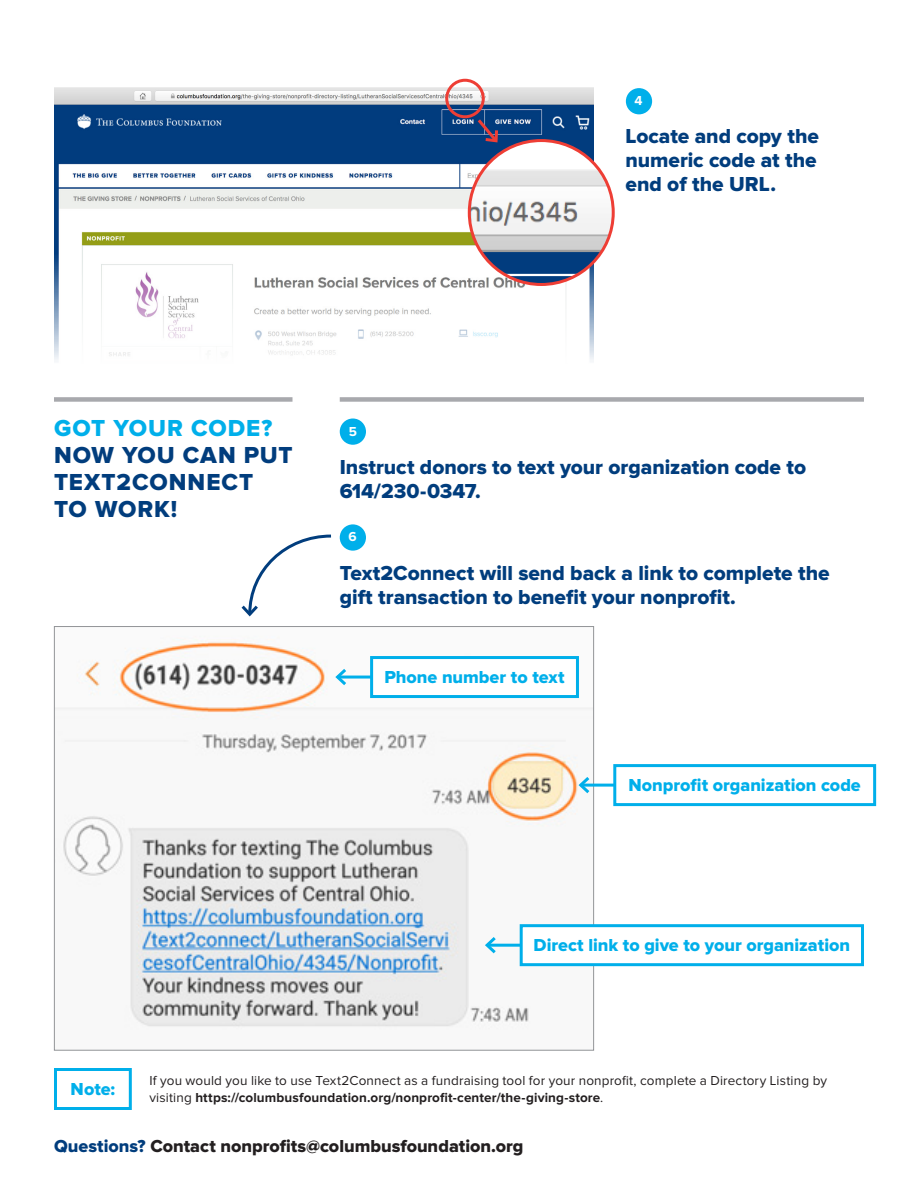
<style>
.page{position:relative;width:918px;height:1188px;background:#fff}
.page>*{position:absolute;margin:0;border:0;box-sizing:border-box;transform-origin:0 0}
.t1{font:24px/27px "Proxima Nova Extrabld";letter-spacing:.04em;color:#013d7d}
.t2{font:24px "Proxima Nova Extrabld";letter-spacing:.04em;color:#00afea}
.t3{font:21px/24px "Proxima Nova Extrabld";color:#013d7d}
.t4{font:18px "Proxima Nova Extrabld";color:#00afea}
.t5{font:18px "Proxima Nova Extrabld";color:#231f20}
.t6{font:13.5px/16.5px "Proxima Nova";letter-spacing:.01em;color:#231f20}
.t7{font:700 13.5px "Proxima Nova";color:#fff}
.s1{font-weight:700}
.s2{color:#013d7d}
</style>
<div class="page">
<div style="left:626px;top:88px;width:26px;height:26px;background:#00afea;border-radius:50%"></div>
<div style="left:340px;top:418px;width:26px;height:27px;background:#00afea;border-radius:50%"></div>
<div style="left:340px;top:524px;width:26px;height:27px;background:#00afea;border-radius:50%"></div>
<img style="left:54px;top:88px;width:540px;height:272px">
<div style="left:469px;top:141px;width:144px;height:143px;background:#fff;border-radius:50%"></div>
<img style="left:469px;top:169px;width:142px;height:115px">
<div style="left:468px;top:139px;width:147px;height:147px;border:3px solid #ee3e35;border-radius:50%"></div>
<div style="left:445px;top:79px;width:40px;height:39px;border:3px solid #ee3e35;border-radius:50%"></div>
<svg style="left:475px;top:116px;width:25px;height:29px"></svg>
<div style="left:54px;top:397px;width:238px;height:5px;background:#a8a9ad"></div>
<div style="left:340px;top:397px;width:524px;height:5px;background:#a8a9ad"></div>
<img style="left:56px;top:639px;width:536px;height:388px">
<div style="left:521px;top:926px;width:341px;height:39px;background:#fff"></div>
<div style="left:520px;top:924px;width:344px;height:42px;border:3px solid #00afea"></div>
<div style="left:613px;top:764px;width:263px;height:42px;border:3px solid #00afea"></div>
<div style="left:372px;top:658px;width:205px;height:39px;background:#fff"></div>
<div style="left:370px;top:656px;width:209px;height:42px;border:3px solid #00afea"></div>
<hr style="left:487px;top:944px;width:34px;height:3px;background:#00afea">
<svg style="left:483px;top:934px;width:16px;height:23px"></svg>
<hr style="left:581px;top:784px;width:33px;height:3px;background:#00afea">
<svg style="left:576px;top:774px;width:17px;height:22px"></svg>
<hr style="left:338px;top:676px;width:33px;height:3px;background:#00afea">
<svg style="left:333px;top:666px;width:16px;height:22px"></svg>
<svg style="left:241px;top:534px;width:90px;height:83px"></svg>
<div style="left:54px;top:1068px;width:78px;height:42px;border:3px solid #00afea"></div>
<p class="t7" style="left:635px;top:94px;width:10px">4</p>
<p class="t3" style="left:626px;top:125px;width:195px;text-align:justify">Locate and copy the numeric code at the end of the URL.</p>
<p class="t2" style="left:54px;top:417px;width:220px">GOT YOUR CODE?</p>
<p class="t1" style="left:54px;top:443px;width:240px">NOW YOU CAN PUT</p>
<p class="t1" style="left:54px;top:470px;width:201px">TEXT2CONNECT<br>TO WORK!</p>
<p class="t7" style="left:349px;top:425px;width:10px">5</p>
<p class="t3" style="left:340px;top:456px;width:468px">Instruct donors to text your organization code to<br>614/230-0347.</p>
<p class="t7" style="left:348px;top:531px;width:10px">6</p>
<p class="t3" style="left:340px;top:562px;width:492px">Text2Connect will send back a link to complete the gift transaction to benefit your nonprofit.</p>
<p class="t4" style="left:385px;top:669px;width:182px">Phone number to text</p>
<p class="t4" style="left:629px;top:777px;width:234px">Nonprofit organization code</p>
<p class="t4" style="left:534px;top:937px;width:318px">Direct link to give to your organization</p>
<p class="t6" style="left:149px;top:1073px;width:679px">If you would you like to use Text2Connect as a fundraising tool for your nonprofit, complete a Directory Listing by visiting <span class="s1">https://columbusfoundation.org/nonprofit-center/the-giving-store</span>.</p>
<p class="t5" style="left:54px;top:1138px;width:471px"><span class="s2">Questions?</span> Contact nonprofits@columbusfoundation.org</p>
<p class="t4" style="left:71px;top:1081px;width:46px">Note:</p>
</div>
